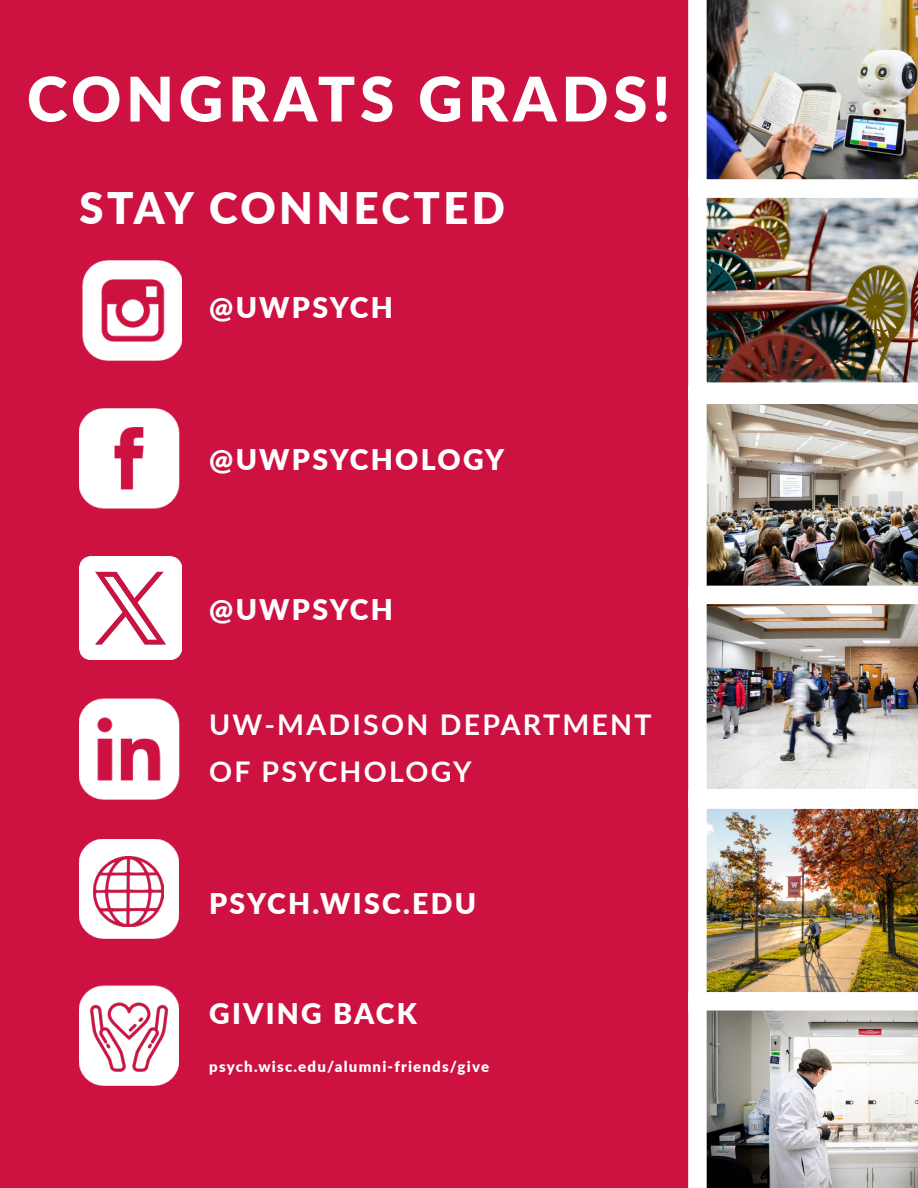
<style>
.page{position:relative;width:918px;height:1188px;background:#cd1141}
.page>*{position:absolute;margin:0;border:0;box-sizing:border-box;transform-origin:0 0}
.Headline_-_Small{font:900 61.5px "Lato";letter-spacing:.08em;color:#fff}
.Headline_-_Small-2{font:900 43.5px "Lato";letter-spacing:.08em;color:#fff}
.Headline_-_Small-3{font:900 28.5px "Lato";letter-spacing:.08em;color:#fff}
.Headline_-_Small-4{font:700 28.5px/47.1px "Lato";letter-spacing:.08em;color:#fff}
.Headline_-_Small-5{font:900 15px "Lato";letter-spacing:.08em;color:#fff}
</style>
<div class="page">
<img style="left:79px;top:557px;width:103px;height:102px">
<img style="left:79px;top:698px;width:101px;height:102px">
<img style="left:79px;top:839px;width:99px;height:100px">
<div style="left:92px;top:852px;width:74px;height:79px;background:#fff"></div>
<img style="left:94px;top:857px;width:70px;height:69px">
<img style="left:82px;top:260px;width:100px;height:101px">
<img style="left:79px;top:408px;width:101px;height:101px">
<img style="left:79px;top:986px;width:99px;height:100px">
<img style="left:89px;top:997px;width:80px;height:80px">
<img style="left:688px;top:401px;width:230px;height:185px">
<img style="left:688px;top:586px;width:230px;height:204px">
<img style="left:688px;top:790px;width:230px;height:202px">
<img style="left:688px;top:198px;width:230px;height:203px">
<img style="left:688px;top:0;width:230px;height:198px">
<svg style="left:688px;top:992px;width:230px;height:196px;background:#bfbdbb"></svg>
<p class="Headline_-_Small" style="left:27px;top:53px;width:645px">CONGRATS GRADS!</p>
<p class="Headline_-_Small-2" style="left:79px;top:175px;width:427px">STAY CONNECTED</p>
<p class="Headline_-_Small-3" style="left:209px;top:286px;width:185px">@UWPSYCH</p>
<p class="Headline_-_Small-3" style="left:209px;top:438px;width:297px">@UWPSYCHOLOGY</p>
<p class="Headline_-_Small-3" style="left:209px;top:573px;width:185px">@UWPSYCH</p>
<p class="Headline_-_Small-3" style="left:209px;top:588px;width:185px">@UWPSYCH</p>
<p class="Headline_-_Small-4" style="left:209px;top:700px;width:444px">UW-MADISON DEPARTMENT<br>OF PSYCHOLOGY</p>
<p class="Headline_-_Small-3" style="left:209px;top:882px;width:268px">PSYCH.WISC.EDU</p>
<p class="Headline_-_Small-3" style="left:209px;top:993px;width:209px">GIVING BACK</p>
<p class="Headline_-_Small-5" style="left:209px;top:1055px;width:281px">psych.wisc.edu/alumni-friends/give</p>
</div>
